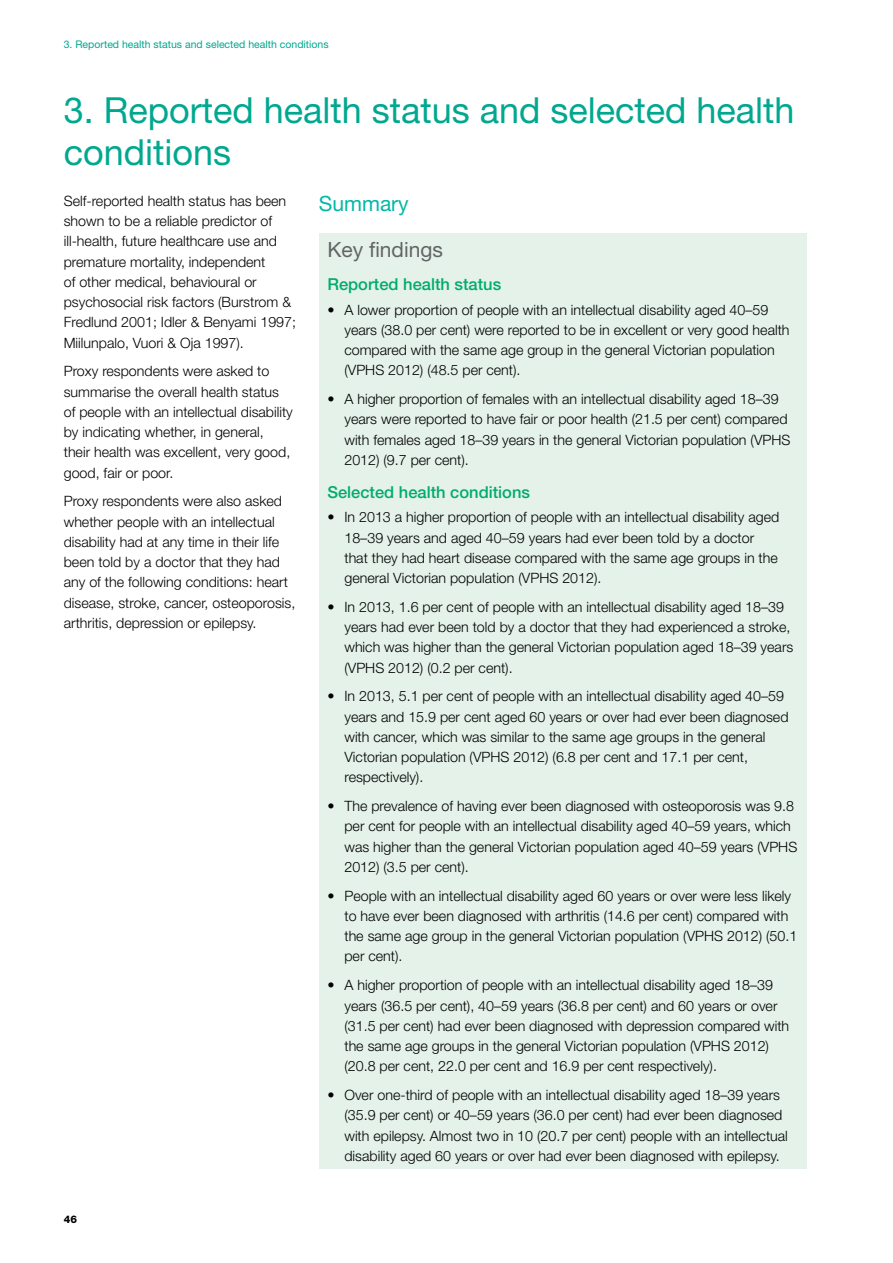
<style>
.page{position:relative;width:893px;height:1263px;background:#fff}
.page>*{position:absolute;margin:0;border:0;box-sizing:border-box;transform-origin:0 0}
.t1{font:36px/42px "Helvetica Neue LT Std";color:#00a88f}
.t2{font:21px "Helvetica Neue LT Std";color:#636466}
.t3{font:21px "Helvetica Neue LT Std";color:#00b8a6}
.t4{font:500 16.5px "Helvetica Neue LT Std";color:#00ac6c}
.t5{font:300 14.25px/20.2px "Helvetica Neue LT Std";color:#000}
.t6{font:10.5px "Helvetica Neue LT Std";color:#00a88f}
.t7{font:800 10.5px "Helvetica Neue LT Std";color:#000}
</style>
<div class="page">
<div style="left:319px;top:234px;width:487px;height:935px;background:#e4f2e9"></div>
<p class="t6" style="left:64px;top:38px;width:266px">3. Reported health status and selected health conditions</p>
<h1 class="t1" style="left:64px;top:89px;width:732px">3. Reported health status and selected health conditions</h1>
<p class="t5" style="left:64px;top:190px;width:234px">Self-reported health status has been shown to be a reliable predictor of ill-health, future healthcare use and premature mortality, independent<br>of other medical, behavioural or psychosocial risk factors (Burstrom &amp; Fredlund 2001; Idler &amp; Benyami 1997; Miilunpalo, Vuori &amp; Oja 1997).</p>
<p class="t5" style="left:64px;top:361px;width:231px">Proxy respondents were asked to summarise the overall health status of people with an intellectual disability by indicating whether, in general, their health was excellent, very good, good, fair or poor.</p>
<p class="t5" style="left:64px;top:491px;width:233px">Proxy respondents were also asked whether people with an intellectual disability had at any time in their life been told by a doctor that they had any of the following conditions: heart disease, stroke, cancer, osteoporosis, arthritis, depression or epilepsy.</p>
<h2 class="t3" style="left:319px;top:191px;width:91px">Summary</h2>
<h2 class="t2" style="left:327px;top:237px;width:117px">Key findings</h2>
<p class="t4" style="left:327px;top:274px;width:175px">Reported health status</p>
<p class="t5" style="left:344px;top:299px;width:447px;text-indent:-17px">• A lower proportion of people with an intellectual disability aged 40–59 years (38.0 per cent) were reported to be in excellent or very good health compared with the same age group in the general Victorian population (VPHS 2012) (48.5 per cent).</p>
<p class="t5" style="left:344px;top:389px;width:447px;text-indent:-17px">• A higher proportion of females with an intellectual disability aged 18–39 years were reported to have fair or poor health (21.5 per cent) compared with females aged 18–39 years in the general Victorian population (VPHS 2012) (9.7 per cent).</p>
<p class="t4" style="left:327px;top:482px;width:204px">Selected health conditions</p>
<p class="t5" style="left:344px;top:507px;width:436px;text-indent:-17px">• In 2013 a higher proportion of people with an intellectual disability aged 18–39 years and aged 40–59 years had ever been told by a doctor that they had heart disease compared with the same age groups in the general Victorian population (VPHS 2012).</p>
<p class="t5" style="left:344px;top:596px;width:450px;text-indent:-17px">• In 2013, 1.6 per cent of people with an intellectual disability aged 18–39 years had ever been told by a doctor that they had experienced a stroke, which was higher than the general Victorian population aged 18–39 years (VPHS 2012) (0.2 per cent).</p>
<p class="t5" style="left:344px;top:686px;width:446px;text-indent:-17px">• In 2013, 5.1 per cent of people with an intellectual disability aged 40–59 years and 15.9 per cent aged 60 years or over had ever been diagnosed with cancer, which was similar to the same age groups in the general Victorian population (VPHS 2012) (6.8 per cent and 17.1 per cent, respectively).</p>
<p class="t5" style="left:344px;top:796px;width:454px;text-indent:-17px">• The prevalence of having ever been diagnosed with osteoporosis was 9.8 per cent for people with an intellectual disability aged 40–59 years, which was higher than the general Victorian population aged 40–59 years (VPHS 2012) (3.5 per cent).</p>
<p class="t5" style="left:344px;top:885px;width:454px;text-indent:-17px">• People with an intellectual disability aged 60 years or over were less likely to have ever been diagnosed with arthritis (14.6 per cent) compared with the same age group in the general Victorian population (VPHS 2012) (50.1 per cent).</p>
<p class="t5" style="left:344px;top:975px;width:446px;text-indent:-17px">• A higher proportion of people with an intellectual disability aged 18–39 years (36.5 per cent), 40–59 years (36.8 per cent) and 60 years or over (31.5 per cent) had ever been diagnosed with depression compared with the same age groups in the general Victorian population (VPHS 2012) (20.8 per cent, 22.0 per cent and 16.9 per cent respectively).</p>
<p class="t5" style="left:344px;top:1084px;width:445px;text-indent:-17px">• Over one-third of people with an intellectual disability aged 18–39 years (35.9 per cent) or 40–59 years (36.0 per cent) had ever been diagnosed with epilepsy. Almost two in 10 (20.7 per cent) people with an intellectual disability aged 60 years or over had ever been diagnosed with epilepsy.</p>
<p class="t7" style="left:64px;top:1212px;width:15px">46</p>
</div>
